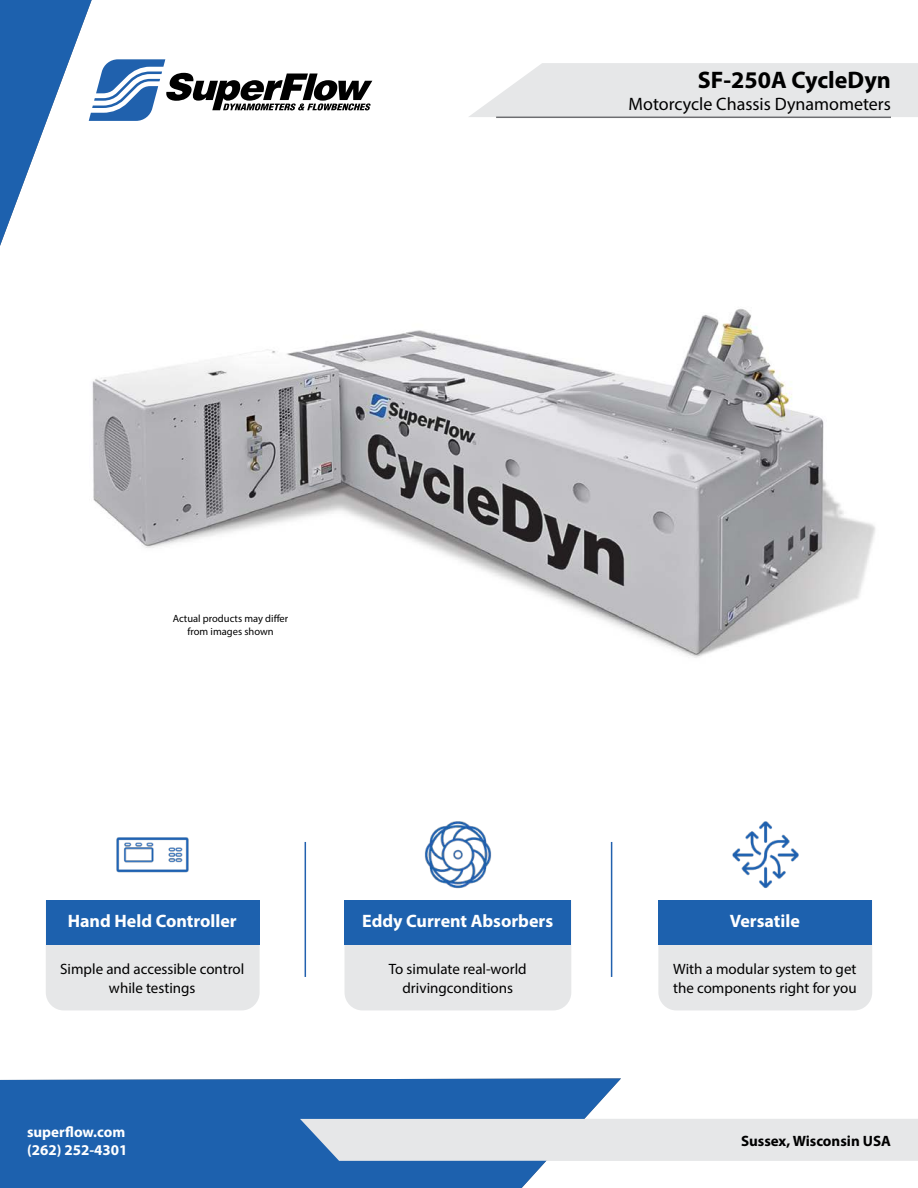
<style>
.page{position:relative;width:918px;height:1188px;background:#fff}
.page>*{position:absolute;margin:0;border:0;box-sizing:border-box;transform-origin:0 0}
.t1{font:700 24px "Myriad Pro";color:#000}
.Heading_1_-_SF_Blue{font:700 18px "Myriad Pro";color:#fff}
.Sub-Title{font:18px "Myriad Pro";color:#000}
.Paragraph_Text_-_Cen{font:15px/19.5px "Myriad Pro";color:#000;text-align:center}
.t2{font:700 15px/18px "Myriad Pro";color:#fff}
.t3{font:700 15px "Myriad Pro";color:#000}
.Image_Disclosure{font:10.5px/12.6px "Myriad Pro";color:#000;text-align:center}
</style>
<div class="page">
<svg style="left:469px;top:63px;width:449px;height:54px;background:#e7e8e8"></svg>
<hr style="left:305px;top:842px;width:1px;height:135px;background:#2261ae">
<hr style="left:611px;top:842px;width:1px;height:135px;background:#2261ae">
<img style="left:732px;top:821px;width:67px;height:68px">
<div style="left:658px;top:945px;width:214px;height:65px;background:#e6e7e8"></div>
<div style="left:658px;top:900px;width:214px;height:45px;background:#1d61ae"></div>
<img style="left:424px;top:821px;width:68px;height:68px">
<div style="left:345px;top:945px;width:226px;height:65px;background:#e6e7e8"></div>
<div style="left:345px;top:900px;width:226px;height:45px;background:#1d61ae"></div>
<img style="left:116px;top:837px;width:73px;height:36px">
<div style="left:46px;top:945px;width:214px;height:65px;background:#e6e7e8"></div>
<div style="left:46px;top:900px;width:214px;height:45px;background:#1d61ae"></div>
<img style="left:92px;top:308px;width:783px;height:350px">
<hr style="left:496px;top:117px;width:395px;height:1px;background:#6d6e71">
<svg style="left:0;top:1078px;width:621px;height:110px;background:#2c6bb3"></svg>
<div style="left:300px;top:1119px;width:618px;height:42px;background:#e6e7e8"></div>
<svg style="left:0;top:0;width:372px;height:246px"></svg>
<p class="t1" style="left:698px;top:64px;width:195px">SF-250A CycleDyn</p>
<p class="Sub-Title" style="left:629px;top:93px;width:264px">Motorcycle Chassis Dynamometers</p>
<p class="Image_Disclosure" style="left:173px;top:612px;width:117px">Actual products may differ from images shown</p>
<p class="Heading_1_-_SF_Blue" style="left:68px;top:909px;width:171px">Hand Held Controller</p>
<p class="Paragraph_Text_-_Cen" style="left:60px;top:959px;width:186px">Simple and accessible control while testings</p>
<p class="Heading_1_-_SF_Blue" style="left:362px;top:909px;width:193px">Eddy Current Absorbers</p>
<p class="Paragraph_Text_-_Cen" style="left:389px;top:959px;width:139px">To simulate real-world drivingconditions</p>
<p class="Heading_1_-_SF_Blue" style="left:730px;top:909px;width:72px">Versatile</p>
<p class="Paragraph_Text_-_Cen" style="left:673px;top:959px;width:185px;text-align:left">With a modular system to get the components right for you</p>
<p class="t2" style="left:27px;top:1122px;width:102px">superflow.com (262) 252-4301</p>
<p class="t3" style="left:741px;top:1131px;width:151px">Sussex, Wisconsin USA</p>
</div>
